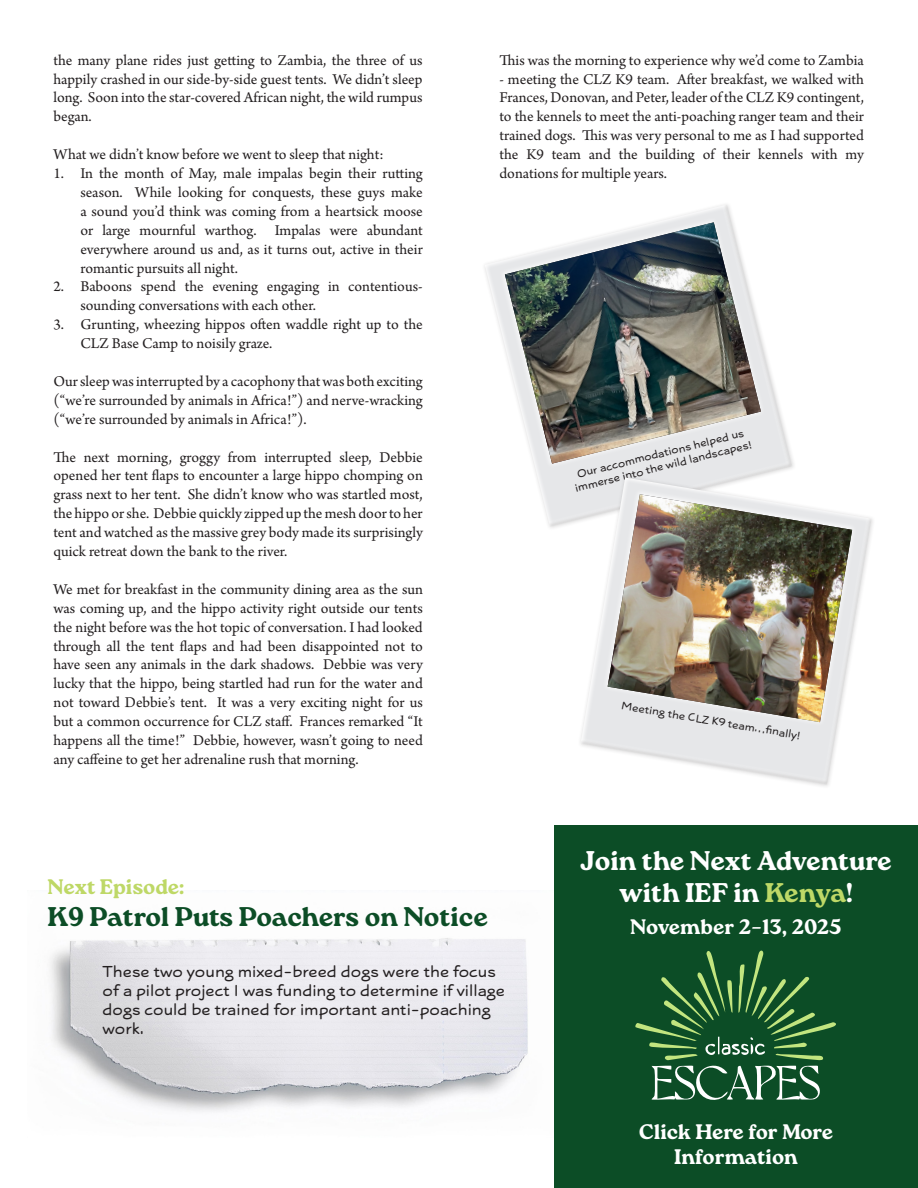
<style>
.page{position:relative;width:918px;height:1188px;background:#fff}
.page>*{position:absolute;margin:0;border:0;box-sizing:border-box;transform-origin:0 0}
.t1{font:900 27px/32.4px "Roca";color:#fff;text-align:center}
.t2{font:900 27px "Roca";letter-spacing:-.01em;color:#0c4d26}
.t3{font:900 21px/25.2px "Roca";color:#fff;text-align:center}
.t4{font:900 21px "Roca";color:#bed865}
.t5{font:15.75px/18.9px "Arno Pro";color:#231f20;text-align:justify}
.t6{font:15.75px/18.9px "Kopik";color:#231f20}
.t7{font:10.95px/13.2px "Kopik";color:#231f20;text-align:center}
.s1{color:#bed867}
</style>
<div class="page">
<img style="left:50px;top:938px;width:478px;height:174px">
<svg style="left:484px;top:204px;width:310px;height:324px"></svg>
<svg style="left:498px;top:215px;width:270px;height:256px"></svg>
<img style="left:505px;top:222px;width:256px;height:242px">
<div style="left:577px;top:474px;width:299px;height:315px;background:#fff"></div>
<svg style="left:578px;top:475px;width:295px;height:311px"></svg>
<svg style="left:601px;top:487px;width:258px;height:242px;fill:#e8e9ea"></svg>
<img style="left:608px;top:494px;width:244px;height:228px">
<div style="left:554px;top:825px;width:364px;height:363px;background:#0c4d26"></div>
<svg style="left:635px;top:950px;width:201px;height:150px"></svg>
<p class="t5" style="left:53px;top:51px;width:371px">the many plane rides just getting to Zambia, the three of us happily crashed in our side-by-side guest tents. We didn’t sleep long. Soon into the star-covered African night, the wild rumpus began.</p>
<p class="t5" style="left:53px;top:146px;width:332px">What we didn’t know before we went to sleep that night:</p>
<p class="t5" style="left:80px;top:165px;width:344px;text-indent:-27px">1. In the month of May, male impalas begin their rutting season. While looking for conquests, these guys make a sound you’d think was coming from a heartsick moose or large mournful warthog. Impalas were abundant everywhere around us and, as it turns out, active in their romantic pursuits all night.</p>
<p class="t5" style="left:80px;top:278px;width:344px;text-indent:-27px">2. Baboons spend the evening engaging in contentious&shy;sounding conversations with each other.</p>
<p class="t5" style="left:80px;top:316px;width:344px;text-indent:-27px">3. Grunting, wheezing hippos often waddle right up to the<br>CLZ Base Camp to noisily graze.</p>
<p class="t5" style="left:53px;top:373px;width:371px">Our sleep was interrupted by a cacophony that was both exciting (“we’re surrounded by animals in Africa!”) and nerve-wracking (“we’re surrounded by animals in Africa!”).</p>
<p class="t5" style="left:53px;top:448px;width:371px">The next morning, groggy from interrupted sleep, Debbie opened her tent flaps to encounter a large hippo chomping on grass next to her tent. She didn’t know who was startled most, the hippo or she. Debbie quickly zipped up the mesh door to her tent and watched as the massive grey body made its surprisingly quick retreat down the bank to the river.</p>
<p class="t5" style="left:53px;top:581px;width:371px">We met for breakfast in the community dining area as the sun was coming up, and the hippo activity right outside our tents the night before was the hot topic of conversation. I had looked through all the tent flaps and had been disappointed not to have seen any animals in the dark shadows. Debbie was very lucky that the hippo, being startled had run for the water and not toward Debbie’s tent. It was a very exciting night for us but a common occurrence for CLZ staff. Frances remarked “It happens all the time!” Debbie, however, wasn’t going to need any caffeine to get her adrenaline rush that morning.</p>
<p class="t5" style="left:500px;top:51px;width:366px">This was the morning to experience why we’d come to Zambia</p>
<p class="t5" style="left:500px;top:70px;width:366px">- meeting the CLZ K9 team. After breakfast, we walked with Frances, Donovan, and Peter, leader of the CLZ K9 contingent, to the kennels to meet the anti-poaching ranger team and their trained dogs. This was very personal to me as I had supported the K9 team and the building of their kennels with my donations for multiple years.</p>
<p class="t7" style="left:570px;top:468px;width:184px;rotate:-14deg">Our accommodations helped us immerse into the wild landscapes!</p>
<p class="t7" style="left:623px;top:697px;width:183px;rotate:10deg">Meeting the CLZ K9 team...fi nally!</p>
<p class="t4" style="left:48px;top:874px;width:138px">Nex<span class="s1">t Episo</span>de:</p>
<p class="t2" style="left:48px;top:901px;width:442px">K9 Patrol Puts Poachers on Notice</p>
<p class="t1" style="left:580px;top:844px;width:313px">Join the Next Adventure with IEF in <span class="s1">Kenya</span>!</p>
<p class="t3" style="left:630px;top:914px;width:213px">November 2–13, 2025</p>
<p class="t6" style="left:103px;top:960px;width:404px">These two young mixed-breed dogs were the focus of a pilot project I was funding to determine if village dogs could be trained for important anti-poaching work.</p>
<p class="t3" style="left:639px;top:1119px;width:196px">Click Here for More<br>Information</p>
</div>
